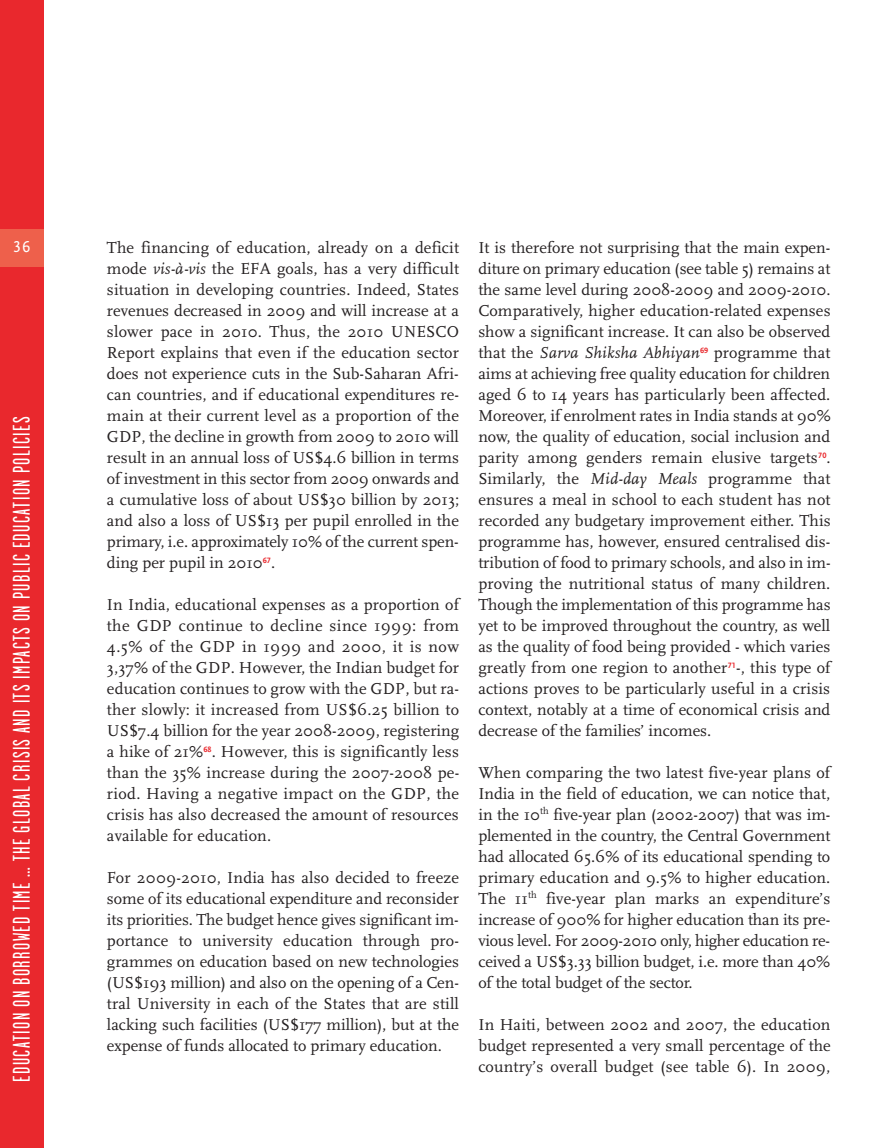
<style>
.page{position:relative;width:894px;height:1148px;background:#fff}
.page>*{position:absolute;margin:0;border:0;box-sizing:border-box;transform-origin:0 0}
.t1{font:24px "Garage Gothic";letter-spacing:.06em;color:#fff}
.t2{font:16.5px/21px "Scala";color:#231f20;text-align:justify}
.t3{font:16.5px "Scala Sans LF";color:#fff}
.s1{font-style:italic}
</style>
<div class="page">
<div style="left:0;top:0;width:43px;height:1148px;background:#e9282d"></div>
<div style="left:0;top:230px;width:43px;height:37px;background:#ee604b"></div>
<p class="t3" style="left:13px;top:240px;width:19px">36</p>
<p class="t2" style="left:107px;top:238px;width:353px">The financing of education, already on a deficit mode <span class="s1">vis-à-vis</span> the EFA goals, has a very difficult situation in developing countries. Indeed, States revenues decreased in 2009 and will increase at a slower pace in 2010. Thus, the 2010 UNESCO Report explains that even if the education sector does not experience cuts in the Sub-Saharan Afri&shy;can countries, and if educational expenditures re&shy;main at their current level as a proportion of the GDP, the decline in growth from 2009 to 2010 will result in an annual loss of US$4.6 billion in terms of investment in this sector from 2009 onwards and a cumulative loss of about US$30 billion by 2013; and also a loss of US$13 per pupil enrolled in the primary, i.e. approximately 10% of the current spen&shy;ding per pupil in 2010<sup>67</sup>.</p>
<p class="t2" style="left:107px;top:595px;width:353px">In India, educational expenses as a proportion of the GDP continue to decline since 1999: from 4.5% of the GDP in 1999 and 2000, it is now 3,37% of the GDP. However, the Indian budget for education continues to grow with the GDP, but ra&shy;ther slowly: it increased from US$6.25 billion to US$7.4 billion for the year 2008-2009, registering a hike of 21%<sup>68</sup>. However, this is significantly less than the 35% increase during the 2007-2008 pe&shy;riod. Having a negative impact on the GDP, the crisis has also decreased the amount of resources available for education.</p>
<p class="t2" style="left:107px;top:868px;width:353px">For 2009-2010, India has also decided to freeze some of its educational expenditure and reconsider its priorities. The budget hence gives significant im&shy;portance to university education through pro&shy;grammes on education based on new technologies (US$193 million) and also on the opening of a Cen&shy;tral University in each of the States that are still lacking such facilities (US$177 million), but at the expense of funds allocated to primary education.</p>
<h1 class="t1" style="left:13px;top:1082px;width:667px;rotate:-90deg">EDUCATION ON BORROWED TIME … THE GLOBAL CRISIS AND ITS IMPACTS ON PUBLIC EDUCATION POLICIES</h1>
<p class="t2" style="left:478px;top:238px;width:354px">It is therefore not surprising that the main expen&shy;diture on primary education (see table 5) remains at the same level during 2008-2009 and 2009-2010.<br>Comparatively, higher education-related expenses show a significant increase. It can also be observed that the <span class="s1">Sarva Shiksha Abhiyan</span><sup>69</sup> programme that aims at achieving free quality education for children aged 6 to 14 years has particularly been affected.<br>Moreover, if enrolment rates in India stands at 90% now, the quality of education, social inclusion and parity among genders remain elusive targets<sup>70</sup>.<br>Similarly, the <span class="s1">Mid-day Meals</span> programme that ensures a meal in school to each student has not recorded any budgetary improvement either. This programme has, however, ensured centralised dis&shy;tribution of food to primary schools, and also in im&shy;proving the nutritional status of many children.<br>Though the implementation of this programme has yet to be improved throughout the country, as well as the quality of food being provided - which varies greatly from one region to another<sup>71</sup>-, this type of actions proves to be particularly useful in a crisis context, notably at a time of economical crisis and decrease of the families’ incomes.</p>
<p class="t2" style="left:478px;top:763px;width:353px">When comparing the two latest five-year plans of India in the field of education, we can notice that, in the 10<sup>th</sup> five-year plan (2002-2007) that was im&shy;plemented in the country, the Central Government had allocated 65.6% of its educational spending to primary education and 9.5% to higher education.<br>The 11<sup>th</sup> five-year plan marks an expenditure’s increase of 900% for higher education than its pre&shy;vious level. For 2009-2010 only, higher education re&shy;ceived a US$3.33 billion budget, i.e. more than 40% of the total budget of the sector.</p>
<p class="t2" style="left:478px;top:1015px;width:353px">In Haiti, between 2002 and 2007, the education budget represented a very small percentage of the country’s overall budget (see table 6). In 2009,</p>
</div>
